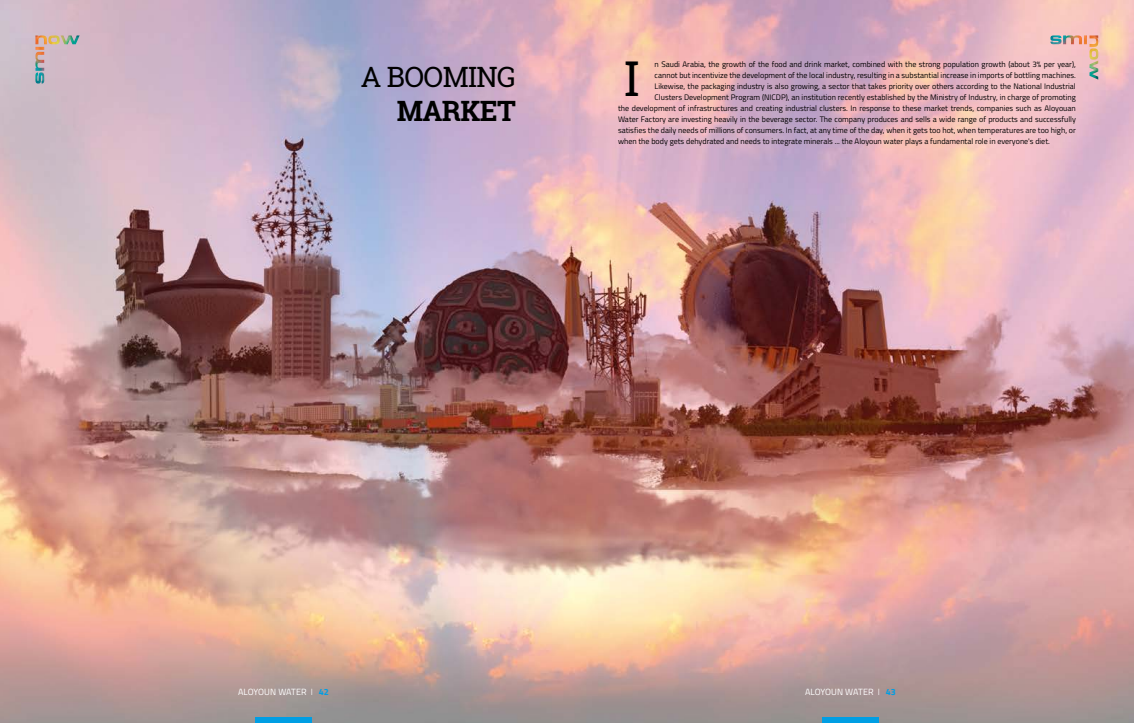
<style>
.page{position:relative;width:1134px;height:723px;background:#fff}
.page>*{position:absolute;margin:0;border:0;box-sizing:border-box;transform-origin:0 0}
.t1{font:48px "Roboto Slab";color:#000}
.t2{font:28px "Roboto Slab";letter-spacing:-.025em;color:#000}
.t3{font:700 28px "Roboto Slab";letter-spacing:-.025em;color:#000}
.t4{font:9px "Titillium Web";color:#fff}
.t5{font:8px "Titillium Web";color:#000}
.s1{font-weight:300}
.s2{font-weight:700;color:#009ee3}
</style>
<div class="page">
<img style="left:0;top:0;width:1134px;height:723px">
<img style="left:1050px;top:35px;width:48px;height:25px">
<img style="left:35px;top:35px;width:45px;height:48px">
<div style="left:255px;top:717px;width:57px;height:6px;background:#009ee3"></div>
<div style="left:822px;top:717px;width:57px;height:6px;background:#009ee3"></div>
<h2 class="t2" style="left:361px;top:58px;width:157px">A BOOMING</h2>
<h2 class="t3" style="left:397px;top:92px;width:121px">MARKET</h2>
<p class="t5" style="left:655px;top:59px;width:423px">n Saudi Arabia, the growth of the food and drink market, combined with the strong population growth (about 3% per year),</p>
<p class="t5" style="left:655px;top:70px;width:423px">cannot but incentivize the development of the local industry, resulting in a substantial increase in imports of bottling machines.</p>
<p class="t5" style="left:655px;top:81px;width:423px">Likewise, the packaging industry is also growing, a sector that takes priority over others according to the National Industrial</p>
<p class="t5" style="left:655px;top:92px;width:423px">Clusters Development Program (NICDP), an institution recently established by the Ministry of Industry, in charge of promoting</p>
<p class="t5" style="left:618px;top:103px;width:459px">the development of infrastructures and creating industrial clusters. In response to these market trends, companies such as Aloyouan</p>
<p class="t5" style="left:618px;top:114px;width:459px">Water Factory are investing heavily in the beverage sector. The company produces and sells a wide range of products and successfully</p>
<p class="t5" style="left:618px;top:125px;width:459px">satisfies the daily needs of millions of consumers. In fact, at any time of the day, when it gets too hot, when temperatures are too high, or</p>
<p class="t5" style="left:618px;top:136px;width:433px">when the body gets dehydrated and needs to integrate minerals ... the Aloyoun water plays a fundamental role in everyone's diet.</p>
<h1 class="t1" style="left:624px;top:45px;width:17px">I</h1>
<p class="t4" style="left:238px;top:685px;width:92px">ALOYOUN WATER <span class="s1">I</span> <span class="s2">42</span></p>
<p class="t4" style="left:805px;top:685px;width:92px">ALOYOUN WATER <span class="s1">I</span> <span class="s2">43</span></p>
</div>
